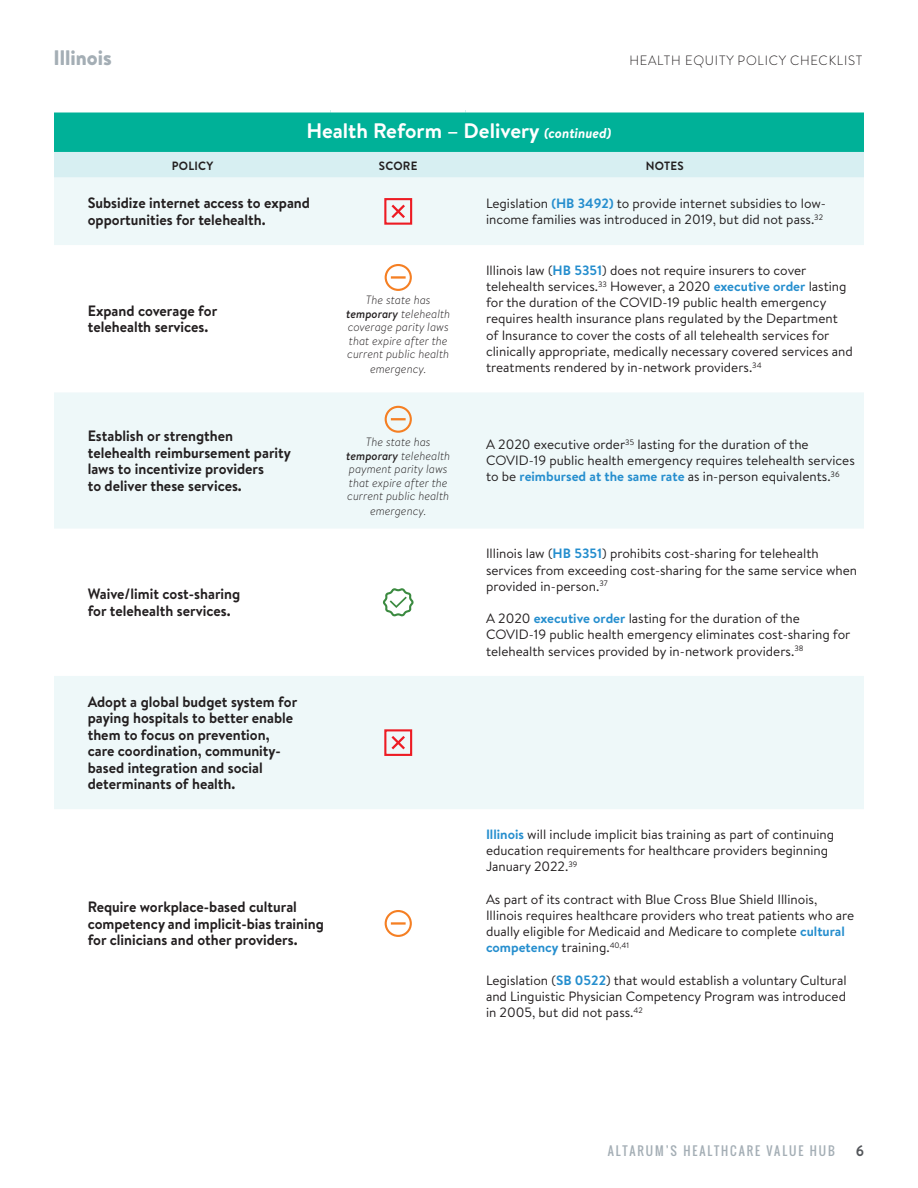
<style>
.page{position:relative;width:918px;height:1188px;background:#fff}
.page>*{position:absolute;margin:0;border:0;box-sizing:border-box;transform-origin:0 0}
.Head{font:700 21px "Brandon Text";color:#fff}
.t1{font:900 21px "Brandon Text";color:#a4aeb5;scale:.96 1}
.Policy{font:700 15px/16.5px "Brandon Text";color:#231f20;scale:.96 1}
.t2{font:700 15px "Brandon Text";color:#53565a;scale:.96 1}
.Notes{font:13.5px/16.2px "Brandon Text";color:#231f20}
.t3{font:300 13.5px "Brandon Text";letter-spacing:.06em;color:#231f20;scale:.96 1}
.Score_Note{font:italic 300 12px/13.5px "Brandon Text";color:#231f20;text-align:center}
.t4{font:12px "Oswald";letter-spacing:.16em;color:#a4aeb5}
.Subhead{font:700 12px "Brandon Text";letter-spacing:.02em;color:#231f20;scale:.96 1}
.s1{font-style:italic;font-size:14.25px}
.s2{font-weight:700;color:#258ece}
.s3{font-weight:500}
</style>
<div class="page">
<div style="left:54px;top:110px;width:810px;height:42px;background:#00b198"></div>
<div style="left:54px;top:152px;width:810px;height:26px;background:#d7eff2"></div>
<div style="left:54px;top:178px;width:810px;height:67px;background:#eef8f9"></div>
<svg style="left:54px;top:264px;width:810px;height:673px"></svg>
<hr style="left:54px;top:108px;width:277px;height:4px;background:#fff">
<hr style="left:331px;top:108px;width:135px;height:4px;background:#fff">
<hr style="left:466px;top:108px;width:398px;height:4px;background:#fff">
<div style="left:384px;top:198px;width:28px;height:27px;border:2px solid #ed1c24"></div>
<svg style="left:389px;top:202px;width:18px;height:19px"></svg>
<div style="left:385px;top:264px;width:27px;height:27px;border:2px solid #f57f23;border-radius:50%"></div>
<hr style="left:391px;top:276px;width:15px;height:3px;background:#f57f23">
<div style="left:385px;top:406px;width:27px;height:27px;border:2px solid #f57f23;border-radius:50%"></div>
<svg style="left:391px;top:418px;width:15px;height:2px"></svg>
<svg style="left:382px;top:586px;width:33px;height:32px"></svg>
<div style="left:384px;top:729px;width:28px;height:27px;border:2px solid #ed1c24"></div>
<svg style="left:389px;top:733px;width:18px;height:19px"></svg>
<div style="left:385px;top:910px;width:27px;height:27px;border:2px solid #f57f23;border-radius:50%"></div>
<hr style="left:391px;top:922px;width:15px;height:3px;background:#f57f23">
<h1 class="t1" style="left:54px;top:42px;width:62px">Illinois</h1>
<p class="t3" style="left:629px;top:52px;width:244px">HEALTH EQUITY POLICY CHECKLIST</p>
<p class="Head" style="left:307px;top:117px;width:306px">Health Reform – Delivery <span class="s1">(continued)</span></p>
<p class="Subhead" style="left:172px;top:158px;width:44px">POLICY</p>
<p class="Subhead" style="left:379px;top:158px;width:42px">SCORE</p>
<p class="Subhead" style="left:646px;top:158px;width:41px">NOTES</p>
<p class="Policy" style="left:88px;top:195px;width:233px">Subsidize internet access to expand opportunities for telehealth.</p>
<p class="Notes" style="left:486px;top:195px;width:342px">Legislation <span class="s2">(HB 3492)</span> to provide internet subsidies to low&shy;income families was introduced in 2019, but did not pass.<sup>32</sup></p>
<p class="Policy" style="left:88px;top:302px;width:136px">Expand coverage for telehealth services.</p>
<p class="Score_Note" style="left:346px;top:293px;width:106px">The state has <span class="s3">temporary</span> telehealth coverage parity laws that expire after the current public health</p>
<p class="Score_Note" style="left:370px;top:362px;width:58px">emergency.</p>
<p class="Policy" style="left:88px;top:427px;width:213px">Establish or strengthen telehealth reimbursement parity laws to incentivize providers<br>to deliver these services.</p>
<p class="Score_Note" style="left:346px;top:435px;width:106px">The state has <span class="s3">temporary</span> telehealth payment parity laws that expire after the current public health</p>
<p class="Score_Note" style="left:370px;top:504px;width:58px">emergency.</p>
<p class="Policy" style="left:88px;top:586px;width:161px">Waive/limit cost-sharing for telehealth services.</p>
<p class="Policy" style="left:88px;top:693px;width:220px">Adopt a global budget system for paying hospitals to better enable them to focus on prevention, care coordination, community&shy;based integration and social determinants of health.</p>
<p class="Policy" style="left:88px;top:898px;width:248px">Require workplace-based cultural competency and implicit-bias training for clinicians and other providers.</p>
<p class="Notes" style="left:486px;top:262px;width:368px">Illinois law (<span class="s2">HB 5351</span>) does not require insurers to cover telehealth services.<sup>33</sup> However, a 2020 <span class="s2">executive order</span> lasting for the duration of the COVID-19 public health emergency requires health insurance plans regulated by the Department of Insurance to cover the costs of all telehealth services for clinically appropriate, medically necessary covered services and treatments rendered by in-network providers.<sup>34</sup></p>
<p class="Notes" style="left:486px;top:436px;width:370px">A 2020 executive order<sup>35</sup> lasting for the duration of the<br>COVID-19 public health emergency requires telehealth services to be <span class="s2">reimbursed at the same rate</span> as in-person equivalents.<sup>36</sup></p>
<p class="Notes" style="left:486px;top:545px;width:373px">Illinois law (<span class="s2">HB 5351</span>) prohibits cost-sharing for telehealth services from exceeding cost-sharing for the same service when provided in-person.<sup>37</sup></p>
<p class="Notes" style="left:486px;top:610px;width:366px">A 2020 <span class="s2">executive order</span> lasting for the duration of the<br>COVID-19 public health emergency eliminates cost-sharing for telehealth services provided by in-network providers.<sup>38</sup></p>
<p class="Notes" style="left:486px;top:826px;width:350px"><span class="s2">Illinois</span> will include implicit bias training as part of continuing education requirements for healthcare providers beginning<br>January 2022.<sup>39</sup></p>
<p class="Notes" style="left:486px;top:891px;width:370px">As part of its contract with Blue Cross Blue Shield Illinois, Illinois requires healthcare providers who treat patients who are dually eligible for Medicaid and Medicare to complete <span class="s2">cultural competency</span> training.<sup>40,41</sup></p>
<p class="Notes" style="left:486px;top:972px;width:362px;text-align:justify">Legislation (<span class="s2">SB 0522</span>) that would establish a voluntary Cultural and Linguistic Physician Competency Program was introduced in 2005, but did not pass.<sup>42</sup></p>
<p class="t4" style="left:608px;top:1142px;width:228px">ALTARUM’S HEALTHCARE VALUE HUB</p>
<p class="t2" style="left:856px;top:1140px;width:10px">6</p>
</div>
